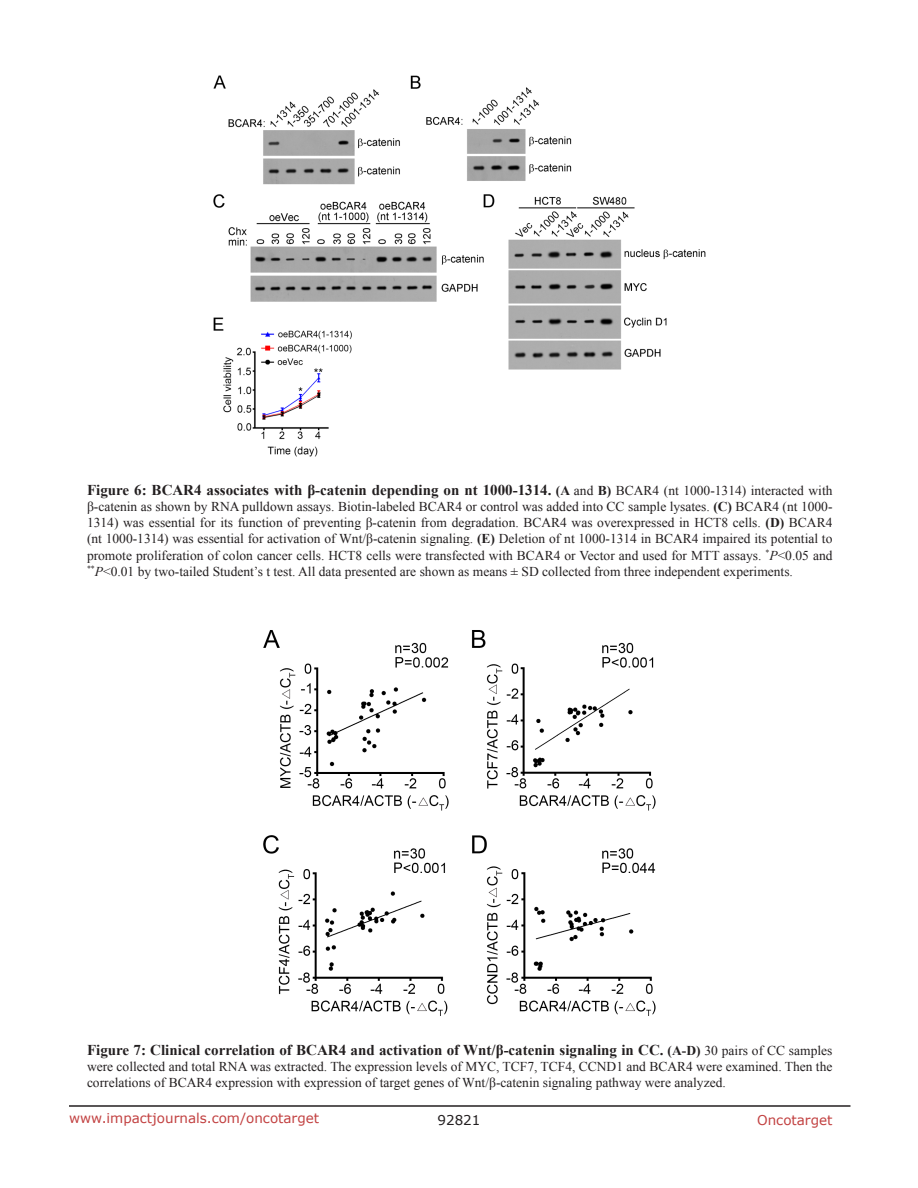
<style>
.page{position:relative;width:918px;height:1188px;background:#fff}
.page>*{position:absolute;margin:0;border:0;box-sizing:border-box;transform-origin:0 0}
.figuretext{font:700 15px "Times New Roman";color:#231f20}
.figuretext-2{font:13.5px/16.2px "Times New Roman";color:#231f20;text-align:justify}
.t1{font:13.5px "Verdana";color:#c24141}
.t2{font:13.5px "Verdana";color:#231f20}
.s1{font-size:13.5px}
.s2{font-weight:400;font-size:13.5px}
.s3{font-weight:700}
.s4{font-style:italic}
</style>
<div class="page">
<hr style="left:69px;top:1105px;width:781px;height:2px;background:#231f20">
<img style="left:213px;top:75px;width:493px;height:382px">
<img style="left:263px;top:630px;width:393px;height:386px">
<p class="figuretext" style="left:87px;top:479px;width:747px">Figure 6: BCAR4 associates with β-catenin depending on nt 1000-1314. <span class="s1">(A</span> <span class="s2">and</span> <span class="s1">B)</span> <span class="s2">BCAR4 (nt 1000-1314) interacted with</span></p>
<p class="figuretext-2" style="left:87px;top:498px;width:747px">β-catenin as shown by RNA pulldown assays. Biotin-labeled BCAR4 or control was added into CC sample lysates. <span class="s3">(C)</span> BCAR4 (nt 1000- 1314) was essential for its function of preventing β-catenin from degradation. BCAR4 was overexpressed in HCT8 cells. <span class="s3">(D)</span> BCAR4 (nt 1000-1314) was essential for activation of Wnt/β-catenin signaling. <span class="s3">(E)</span> Deletion of nt 1000-1314 in BCAR4 impaired its potential to promote proliferation of colon cancer cells. HCT8 cells were transfected with BCAR4 or Vector and used for MTT assays. <sup>*</sup><span class="s4">P</span>&lt;0.05 and <sup>**</sup><span class="s4">P</span>&lt;0.01 by two-tailed Student’s t test. All data presented are shown as means ± SD collected from three independent experiments.</p>
<p class="figuretext" style="left:87px;top:1039px;width:747px">Figure 7: Clinical correlation of BCAR4 and activation of Wnt/β-catenin signaling in CC. <span class="s1">(A-D)</span> <span class="s2">30 pairs of CC samples</span></p>
<p class="figuretext-2" style="left:87px;top:1058px;width:747px">were collected and total RNA was extracted. The expression levels of MYC, TCF7, TCF4, CCND1 and BCAR4 were examined. Then the correlations of BCAR4 expression with expression of target genes of Wnt/β-catenin signaling pathway were analyzed.</p>
<p class="t1" style="left:69px;top:1109px;width:252px">www.impactjournals.com/oncotarget</p>
<p class="t2" style="left:438px;top:1111px;width:44px">92821</p>
<p class="t1" style="left:757px;top:1111px;width:77px">Oncotarget</p>
</div>
